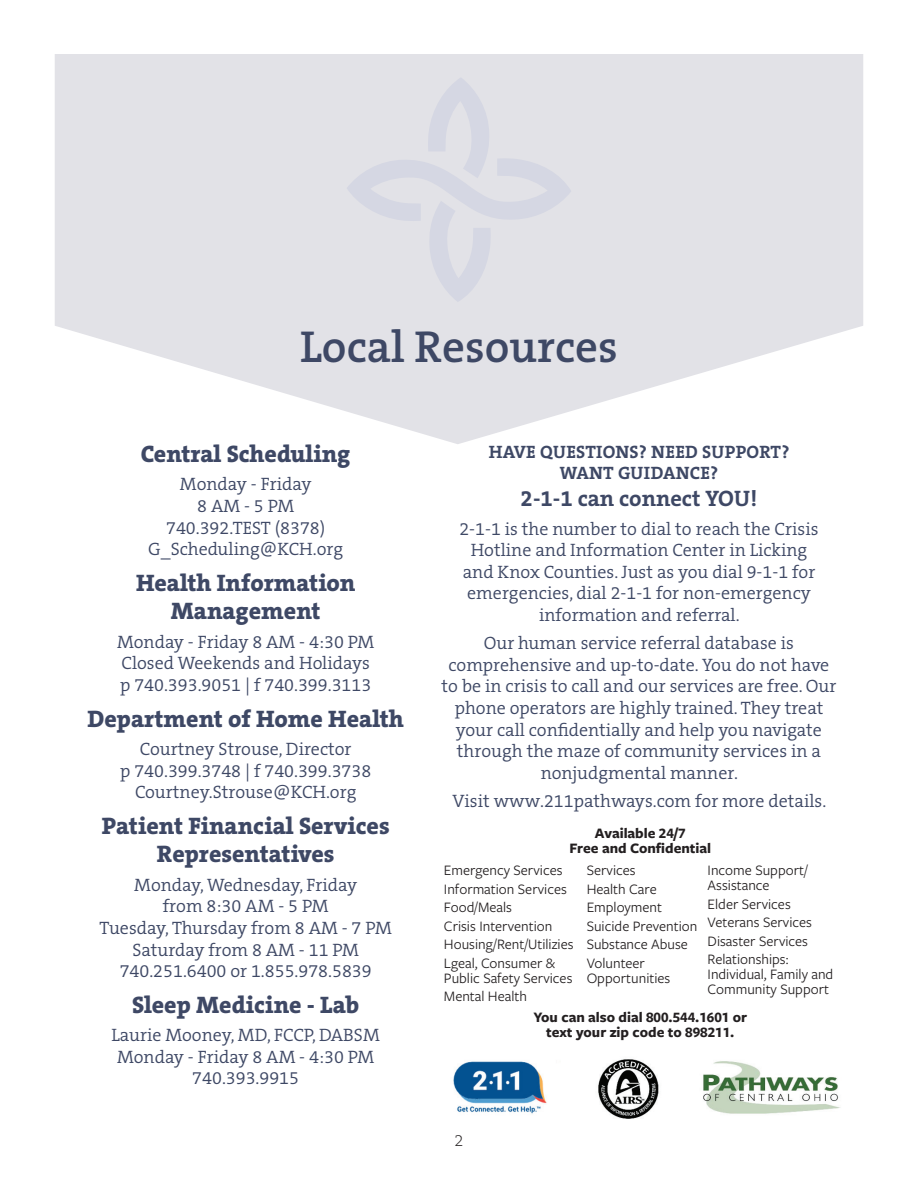
<style>
.page{position:relative;width:918px;height:1188px;background:#fff}
.page>*{position:absolute;margin:0;border:0;box-sizing:border-box;transform-origin:0 0}
.t1{font:600 45px "The Serif B W6";color:#3e4865}
.t2{font:800 24px/28.8px "The Serif B W8";color:#3e4865;text-align:center}
.t3{font:700 22.5px "The Serif B W7";color:#3e4865}
.t4{font:300 18px/21.6px "The Serif B W4";color:#3e4865;text-align:center}
.t5{font:700 18px/21.6px "The Serif B W7";letter-spacing:.015em;color:#3e4865;text-align:center}
.t6{font:200 16.5px "The Serif B W2";color:#231f20}
.t7{font:15px/18.5px "Freight Sans Pro";color:#231f20}
.t8{font:700 15px/15px "Freight Sans Pro";color:#231f20;text-align:center}
.s1{font-family:"Freight Sans Bold SC";font-weight:400}
</style>
<div class="page">
<svg style="left:55px;top:54px;width:808px;height:390px;fill:#e2e2e7"></svg>
<svg style="left:347px;top:77px;width:224px;height:225px;background:#dedfe6"></svg>
<img style="left:453px;top:1059px;width:387px;height:60px">
<h1 class="t1" style="left:300px;top:317px;width:319px">Local Resources</h1>
<h2 class="t2" style="left:141px;top:439px;width:211px">Central Scheduling</h2>
<p class="t4" style="left:148px;top:474px;width:196px">Monday - Friday<br>8 AM - 5 PM<br>740.392.TEST (8378)<br>G_Scheduling@KCH.org</p>
<h2 class="t2" style="left:136px;top:568px;width:221px">Health Information<br>Management</h2>
<p class="t4" style="left:117px;top:631px;width:259px;text-align:left">Monday - Friday 8 AM - 4:30 PM<br>Closed Weekends and Holidays p 740.393.9051 | f 740.399.3113</p>
<h2 class="t2" style="left:88px;top:704px;width:318px">Department of Home Health</h2>
<p class="t4" style="left:120px;top:738px;width:253px">Courtney Strouse, Director<br>p 740.399.3748 | f 740.399.3738<br>Courtney.Strouse@KCH.org</p>
<h2 class="t2" style="left:102px;top:811px;width:289px">Patient Financial Services<br>Representatives</h2>
<p class="t4" style="left:99px;top:874px;width:294px">Monday, Wednesday, Friday<br>from 8:30 AM - 5 PM<br>Tuesday, Thursday from 8 AM - 7 PM<br>Saturday from 8 AM - 11 PM<br>740.251.6400 or 1.855.978.5839</p>
<h2 class="t2" style="left:132px;top:990px;width:229px">Sleep Medicine - Lab</h2>
<p class="t4" style="left:112px;top:1024px;width:270px">Laurie Mooney, MD, FCCP, DABSM<br>Monday - Friday 8 AM - 4:30 PM<br>740.393.9915</p>
<p class="t5" style="left:489px;top:441px;width:302px">HAVE QUESTIONS? NEED SUPPORT?<br>WANT GUIDANCE?</p>
<p class="t3" style="left:521px;top:484px;width:238px">2-1-1 can connect YOU!</p>
<p class="t4" style="left:459px;top:518px;width:361px">2-1-1 is the number to dial to reach the Crisis Hotline and Information Center in Licking and Knox Counties. Just as you dial 9-1-1 for emergencies, dial 2-1-1 for non-emergency information and referral.</p>
<p class="t4" style="left:442px;top:632px;width:396px">Our human service referral database is comprehensive and up-to-date. You do not have to be in crisis to call and our services are free. Our phone operators are highly trained. They treat your call confidentially and help you navigate through the maze of community services in a nonjudgmental manner.</p>
<p class="t4" style="left:452px;top:790px;width:375px">Visit www.211pathways.com for more details.</p>
<p class="t8" style="left:569px;top:825px;width:143px">Available <span class="s1">24/7<br></span>Free and Confidential</p>
<p class="t7" style="left:444px;top:860px;width:131px">Emergency Services<br>Information Services<br>Food/Meals<br>Crisis Intervention<br>Housing/Rent/Utilizies<br>Lgeal, Consumer &amp;</p>
<p class="t7" style="left:444px;top:968px;width:130px">Public Safety Services<br>Mental Health</p>
<p class="t7" style="left:587px;top:860px;width:112px">Services<br>Health Care<br>Employment<br>Suicide Prevention<br>Substance Abuse<br>Volunteer</p>
<p class="t7" style="left:587px;top:968px;width:85px">Opportunities</p>
<p class="t7" style="left:708px;top:862px;width:101px;line-height:15px">Income Support/<br>Assistance</p>
<p class="t7" style="left:708px;top:894px;width:106px">Elder Services<br>Veterans Services<br>Disaster Services<br>Relationships:</p>
<p class="t7" style="left:708px;top:966px;width:127px;line-height:15px">Individual, Family and<br>Community Support</p>
<p class="t6" style="left:454px;top:1130px;width:11px">2</p>
<p class="t8" style="left:533px;top:1009px;width:215px">You can also dial <span class="s1">800.544.1601</span> or text your zip code to <span class="s1">898211</span>.</p>
</div>
